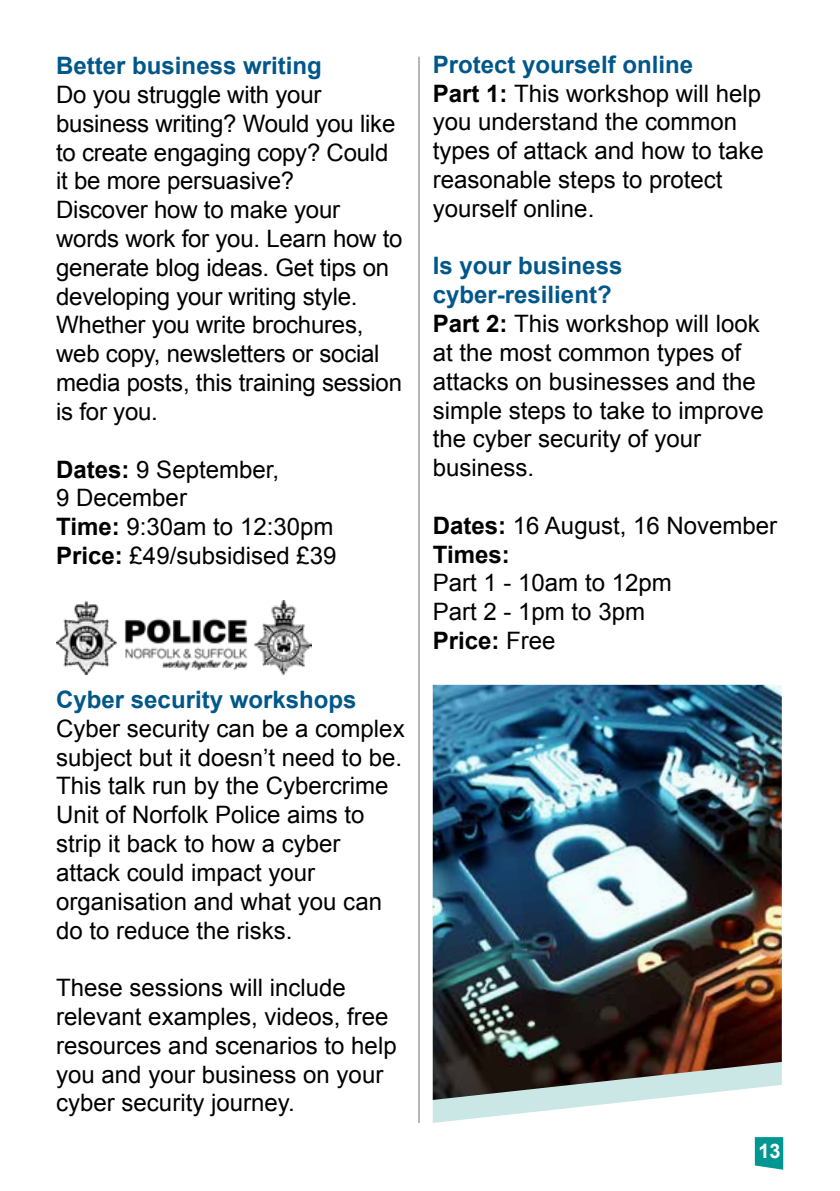
<style>
.page{position:relative;width:840px;height:1191px;background:#fff}
.page>*{position:absolute;margin:0;border:0;box-sizing:border-box;transform-origin:0 0}
.body_text_12pt{font:24px/28.8px "Arial";color:#000}
.Bold{font:700 24px "Arial";color:#00578a}
.body_text_12pt-2{font:700 24px "Arial";color:#00578a}
.body_text_12pt-3{font:700 24px "Arial";color:#000}
.t1{font:700 20px "Arial";color:#fff}
.s1{font-weight:700}
.s2{font-weight:400}
</style>
<div class="page">
<svg style="left:754px;top:1137px;width:28px;height:32px"></svg>
<hr style="left:418px;top:57px;width:1px;height:1066px;background:#736f6e">
<img style="left:57px;top:600px;width:254px;height:75px">
<svg style="left:432px;top:1100px;width:209px;height:23px"></svg>
<img style="left:432px;top:685px;width:349px;height:415px">
<h2 class="Bold" style="left:56px;top:50px;width:267px">Better business writing</h2>
<p class="body_text_12pt" style="left:56px;top:80px;width:340px">Do you struggle with your business writing? Would you like to create engaging copy? Could it be more persuasive?</p>
<p class="body_text_12pt" style="left:56px;top:196px;width:348px">Discover how to make your words work for you. Learn how to generate blog ideas. Get tips on developing your writing style.</p>
<p class="body_text_12pt" style="left:56px;top:311px;width:347px">Whether you write brochures, web copy, newsletters or social media posts, this training session is for you.</p>
<p class="body_text_12pt" style="left:56px;top:455px;width:224px"><span class="s1">Dates:</span> 9 September,</p>
<p class="body_text_12pt" style="left:56px;top:484px;width:132px">9 December</p>
<p class="body_text_12pt" style="left:56px;top:512px;width:279px"><span class="s1">Time:</span> 9:30am to 12:30pm</p>
<p class="body_text_12pt" style="left:56px;top:541px;width:282px"><span class="s1">Price:</span> £49/subsidised £39</p>
<h2 class="Bold" style="left:56px;top:684px;width:302px">Cyber security workshops</h2>
<p class="body_text_12pt" style="left:56px;top:714px;width:350px">Cyber security can be a complex subject but it doesn’t need to be.<br>This talk run by the Cybercrime<br>Unit of Norfolk Police aims to strip it back to how a cyber attack could impact your organisation and what you can do to reduce the risks.</p>
<p class="body_text_12pt" style="left:56px;top:973px;width:342px">These sessions will include relevant examples, videos, free resources and scenarios to help you and your business on your cyber security journey.</p>
<p class="body_text_12pt-2" style="left:432px;top:49px;width:262px">Protect yourself online</p>
<p class="body_text_12pt" style="left:432px;top:79px;width:332px"><span class="s1">Part 1:</span> This workshop will help you understand the common types of attack and how to take reasonable steps to protect yourself online.</p>
<h2 class="Bold" style="left:432px;top:250px;width:191px">Is your business</h2>
<h2 class="Bold" style="left:432px;top:279px;width:180px">cyber-resilient?</h2>
<p class="body_text_12pt" style="left:432px;top:309px;width:332px"><span class="s1">Part 2:</span> This workshop will look at the most common types of attacks on businesses and the simple steps to take to improve the cyber security of your business.</p>
<p class="body_text_12pt" style="left:432px;top:511px;width:346px"><span class="s1">Dates:</span> 16 August, 16 November</p>
<p class="body_text_12pt-3" style="left:432px;top:538px;width:78px">Times:</p>
<p class="body_text_12pt" style="left:432px;top:569px;width:240px">Part 1 - 10am to 12pm</p>
<p class="body_text_12pt" style="left:432px;top:597px;width:214px">Part 2 - 1pm to 3pm</p>
<p class="body_text_12pt-3" style="left:432px;top:625px;width:124px">Price: <span class="s2">Free</span></p>
<p class="t1" style="left:758px;top:1138px;width:24px">13</p>
</div>
